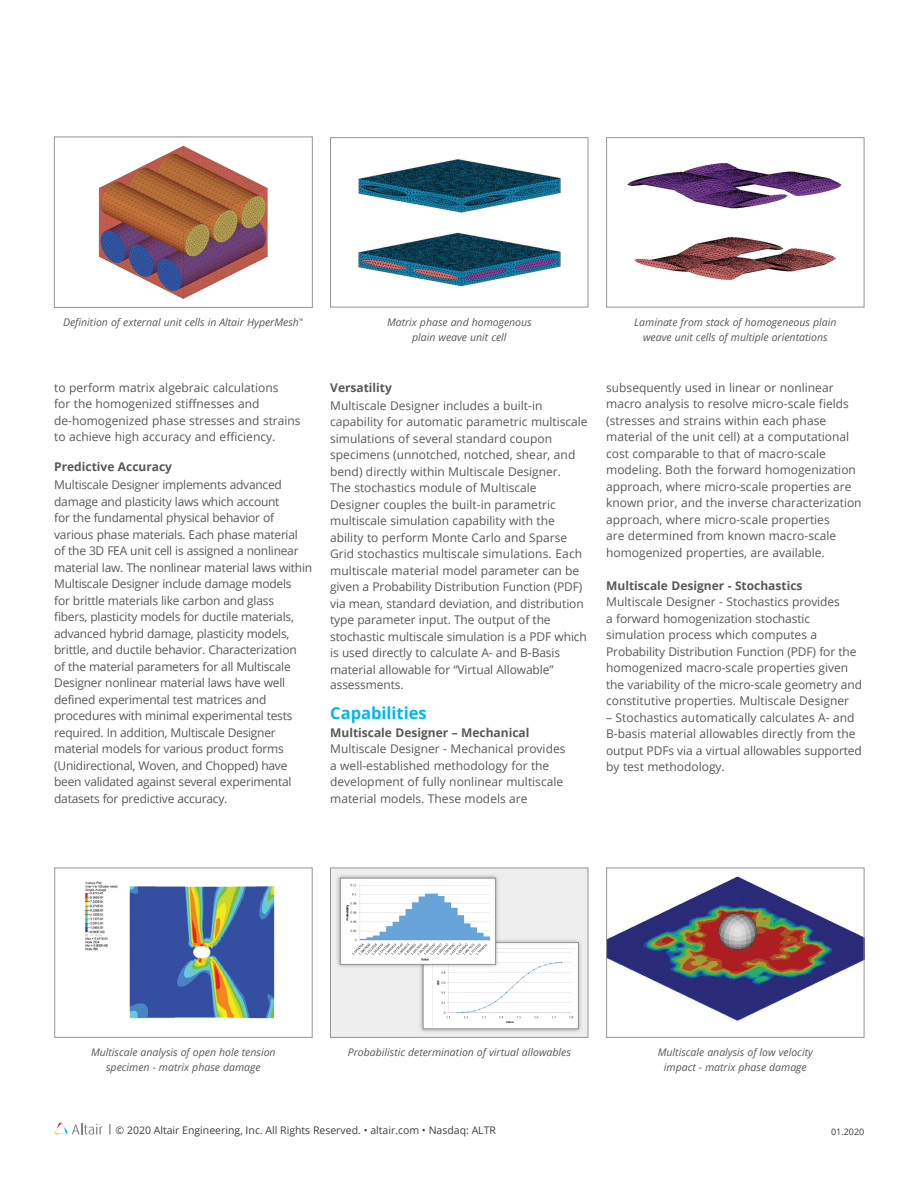
<style>
.page{position:relative;width:918px;height:1188px;background:#fff}
.page>*{position:absolute;margin:0;border:0;box-sizing:border-box;transform-origin:0 0}
.body{font:700 16.5px "Open Sans";color:#00b6ef}
.body-2{font:12px/16.5px "Open Sans";color:#57585a}
.body-3{font:12px/16.5px "Open Sans";letter-spacing:-.02em;color:#57585a}
.body-4{font:700 12px "Open Sans";color:#57585a}
.body-5{font:italic 10.5px/15px "Open Sans";color:#57585a;text-align:center}
.t1{font:10.5px "Open Sans";color:#3e3e3f}
.t2{font:9px "Open Sans";color:#3e3e3f}
</style>
<div class="page">
<svg style="left:54px;top:1123px;width:49px;height:12px"></svg>
<img style="left:98px;top:145px;width:170px;height:154px">
<div style="left:54px;top:137px;width:259px;height:171px;border:1px solid #939598"></div>
<div style="left:330px;top:868px;width:258px;height:170px;background:#eeeeef;border:1px solid #939598"></div>
<img style="left:358px;top:159px;width:203px;height:128px">
<div style="left:330px;top:137px;width:258px;height:170px;border:1px solid #939598"></div>
<img style="left:627px;top:163px;width:215px;height:117px">
<div style="left:606px;top:137px;width:258px;height:170px;border:1px solid #939598"></div>
<img style="left:608px;top:876px;width:254px;height:145px">
<div style="left:606px;top:868px;width:258px;height:170px;border:1px solid #939598"></div>
<img style="left:85px;top:881px;width:190px;height:138px">
<div style="left:54px;top:868px;width:259px;height:170px;border:1px solid #939598"></div>
<div style="left:418px;top:938px;width:165px;height:95px;background:#231f20;opacity:.4"></div>
<div style="left:423px;top:942px;width:156px;height:87px;background:#fff;border:1px solid #939598"></div>
<img style="left:437px;top:948px;width:138px;height:75px">
<div style="left:335px;top:873px;width:165px;height:96px;background:#231f20;opacity:.4"></div>
<div style="left:340px;top:878px;width:156px;height:87px;background:#fff;border:1px solid #939598"></div>
<img style="left:346px;top:883px;width:145px;height:78px">
<p class="body-5" style="left:63px;top:314px;width:242px">Definition of external unit cells in Altair HyperMesh<sup>™</sup></p>
<p class="body-2" style="left:54px;top:379px;width:248px">to perform matrix algebraic calculations<br>for the homogenized stiffnesses and de-homogenized phase stresses and strains to achieve high accuracy and efficiency.</p>
<p class="body-4" style="left:54px;top:459px;width:119px">Predictive Accuracy</p>
<p class="body-3" style="left:54px;top:477px;width:259px">Multiscale Designer implements advanced damage and plasticity laws which account<br>for the fundamental physical behavior of various phase materials. Each phase material<br>of the 3D FEA unit cell is assigned a nonlinear material law. The nonlinear material laws within Multiscale Designer include damage models<br>for brittle materials like carbon and glass<br>fibers, plasticity models for ductile materials, advanced hybrid damage, plasticity models, brittle, and ductile behavior. Characterization<br>of the material parameters for all Multiscale Designer nonlinear material laws have well defined experimental test matrices and procedures with minimal experimental tests required. In addition, Multiscale Designer material models for various product forms (Unidirectional, Woven, and Chopped) have been validated against several experimental datasets for predictive accuracy.</p>
<p class="body-5" style="left:387px;top:314px;width:146px">Matrix phase and homogenous plain weave unit cell</p>
<p class="body-4" style="left:330px;top:379px;width:63px">Versatility</p>
<p class="body-2" style="left:330px;top:397px;width:259px">Multiscale Designer includes a built-in capability for automatic parametric multiscale simulations of several standard coupon specimens (unnotched, notched, shear, and bend) directly within Multiscale Designer.<br>The stochastics module of Multiscale Designer couples the built-in parametric multiscale simulation capability with the ability to perform Monte Carlo and Sparse Grid stochastics multiscale simulations. Each multiscale material model parameter can be given a Probability Distribution Function (PDF) via mean, standard deviation, and distribution type parameter input. The output of the stochastic multiscale simulation is a PDF which is used directly to calculate A- and B-Basis material allowable for “Virtual Allowable”</p>
<p class="body-2" style="left:330px;top:676px;width:75px">assessments.</p>
<p class="body" style="left:330px;top:701px;width:98px">Capabilities</p>
<p class="body-4" style="left:330px;top:724px;width:201px">Multiscale Designer – Mechanical</p>
<p class="body-2" style="left:330px;top:741px;width:237px">Multiscale Designer - Mechanical provides a well-established methodology for the development of fully nonlinear multiscale material models. These models are</p>
<p class="body-5" style="left:634px;top:314px;width:204px">Laminate from stack of homogeneous plain weave unit cells of multiple orientations</p>
<p class="body-2" style="left:606px;top:379px;width:257px">subsequently used in linear or nonlinear macro analysis to resolve micro-scale fields (stresses and strains within each phase material of the unit cell) at a computational cost comparable to that of macro-scale modeling. Both the forward homogenization approach, where micro-scale properties are known prior, and the inverse characterization approach, where micro-scale properties<br>are determined from known macro-scale homogenized properties, are available.</p>
<p class="body-4" style="left:606px;top:577px;width:198px">Multiscale Designer - Stochastics</p>
<p class="body-2" style="left:606px;top:594px;width:257px">Multiscale Designer - Stochastics provides<br>a forward homogenization stochastic simulation process which computes a Probability Distribution Function (PDF) for the homogenized macro-scale properties given the variability of the micro-scale geometry and constitutive properties. Multiscale Designer</p>
<p class="body-2" style="left:606px;top:709px;width:257px">– Stochastics automatically calculates A- and B-basis material allowables directly from the output PDFs via a virtual allowables supported by test methodology.</p>
<p class="body-5" style="left:91px;top:1045px;width:186px">Multiscale analysis of open hole tension specimen - matrix phase damage</p>
<p class="body-5" style="left:348px;top:1045px;width:225px">Probabilistic determination of virtual allowables</p>
<p class="body-5" style="left:658px;top:1044px;width:157px">Multiscale analysis of low velocity impact - matrix phase damage</p>
<p class="t1" style="left:107px;top:1123px;width:391px">| © 2020 Altair Engineering, Inc. All Rights Reserved. • altair.com • Nasdaq: ALTR</p>
<p class="t2" style="left:831px;top:1125px;width:35px">01.2020</p>
</div>
